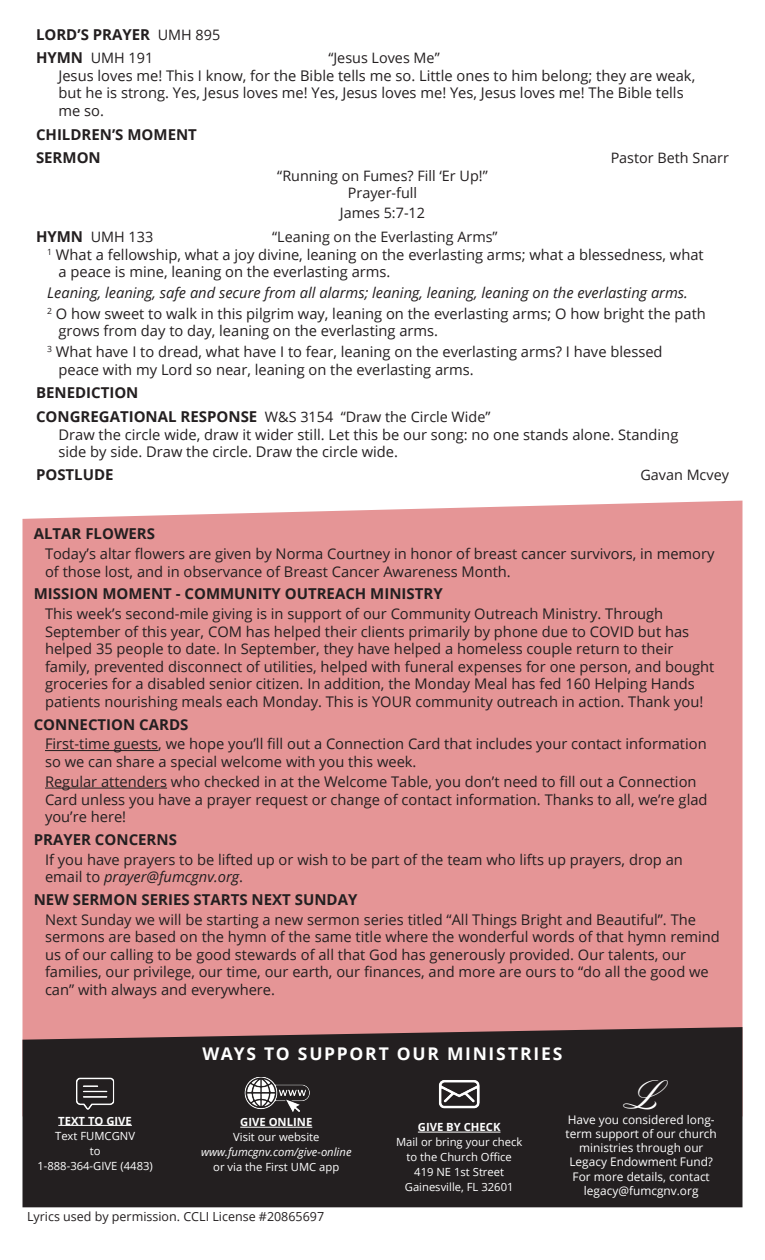
<style>
.page{position:relative;width:765px;height:1260px;background:#fff}
.page>*{position:absolute;margin:0;border:0;box-sizing:border-box;transform-origin:0 0}
.t1{font:45px "Cylburn";color:#fff}
.t2{font:700 17.5px "Open Sans";letter-spacing:.095em;color:#fff}
.Announcement_Header{font:700 15px "Open Sans";color:#231f20}
.Worship_Element{font:700 15px "Open Sans";color:#231f20}
.Announcements_Body{font:14.75px/17.6px "Open Sans";color:#231f20}
.Hymn{font:14.75px/17.6px "Open Sans";color:#231f20}
.Hymn_-_No_Verses{font:14.75px/17.6px "Open Sans";color:#231f20}
.Hymn-2{font:italic 14.75px "Open Sans";color:#231f20}
.Worship_Element-2{font:14.38px "Open Sans";color:#231f20}
.t3{font:12.5px "Open Sans";color:#231f20}
.t4{font:11.88px/14.2px "Open Sans";color:#fff;text-align:center}
.t5{font:11.25px/15px "Open Sans";color:#fff;text-align:center}
.t6{font:700 11.25px "Open Sans";color:#fff}
.s1{font-weight:400;font-size:14.38px}
.s2{font-weight:700;font-size:15px}
.s3{font-style:italic}
</style>
<div class="page">
<div style="left:22px;top:501px;width:720px;height:615px;background:#e59596"></div>
<hr style="left:45px;top:750px;width:113px;height:1px;background:#231f20">
<hr style="left:45px;top:788px;width:122px;height:1px;background:#231f20">
<div style="left:23px;top:1027px;width:720px;height:180px;background:#231f20"></div>
<hr style="left:240px;top:1127px;width:72px;height:1px;background:#fff">
<img style="left:77px;top:1076px;width:37px;height:37px">
<div style="left:75px;top:1074px;width:41px;height:41px;border:1px solid #231f20"></div>
<hr style="left:58px;top:1125px;width:74px;height:1px;background:#fff">
<img style="left:439px;top:1074px;width:40px;height:41px">
<hr style="left:418px;top:1132px;width:83px;height:1px;background:#fff">
<img style="left:245px;top:1078px;width:64px;height:37px">
<p class="Announcement_Header" style="left:36px;top:24px;width:186px">LORD’S PRAYER <span class="s1">UMH 895</span></p>
<p class="Worship_Element-2" style="left:36px;top:48px;width:119px"><span class="s2">HYMN</span> UMH 191</p>
<p class="Worship_Element-2" style="left:328px;top:48px;width:113px">“Jesus Loves Me”</p>
<p class="Hymn_-_No_Verses" style="left:58px;top:66px;width:638px">Jesus loves me! This I know, for the Bible tells me so. Little ones to him belong; they are weak, but he is strong. Yes, Jesus loves me! Yes, Jesus loves me! Yes, Jesus loves me! The Bible tells me so.</p>
<p class="Announcement_Header" style="left:36px;top:124px;width:162px">CHILDREN’S MOMENT</p>
<p class="Announcement_Header" style="left:36px;top:147px;width:66px">SERMON</p>
<p class="Worship_Element-2" style="left:611px;top:148px;width:120px">Pastor Beth Snarr</p>
<p class="Worship_Element-2" style="left:277px;top:166px;width:212px">“Running on Fumes? Fill ‘Er Up!”</p>
<p class="Worship_Element-2" style="left:348px;top:183px;width:71px">Prayer-full</p>
<p class="Worship_Element-2" style="left:340px;top:203px;width:87px">James 5:7-12</p>
<p class="Worship_Element-2" style="left:36px;top:227px;width:119px"><span class="s2">HYMN</span> UMH 133</p>
<p class="Worship_Element-2" style="left:272px;top:227px;width:227px">“Leaning on the Everlasting Arms”</p>
<p class="Hymn" style="left:58px;top:245px;width:647px;text-indent:-11px"><sup>1</sup> What a fellowship, what a joy divine, leaning on the everlasting arms; what a blessedness, what a peace is mine, leaning on the everlasting arms.</p>
<p class="Hymn-2" style="left:47px;top:282px;width:642px">Leaning, leaning, safe and secure from all alarms; leaning, leaning, leaning on the everlasting arms.</p>
<p class="Hymn" style="left:58px;top:304px;width:649px;text-indent:-11px"><sup>2</sup> O how sweet to walk in this pilgrim way, leaning on the everlasting arms; O how bright the path grows from day to day, leaning on the everlasting arms.</p>
<p class="Hymn" style="left:58px;top:343px;width:606px;text-indent:-11px"><sup>3</sup> What have I to dread, what have I to fear, leaning on the everlasting arms? I have blessed peace with my Lord so near, leaning on the everlasting arms.</p>
<p class="Announcement_Header" style="left:36px;top:382px;width:104px">BENEDICTION</p>
<p class="Worship_Element-2" style="left:36px;top:407px;width:456px"><span class="s2">CONGREGATIONAL RESPONSE</span> W&amp;S 3154 “Draw the Circle Wide”</p>
<p class="Hymn_-_No_Verses" style="left:58px;top:425px;width:621px">Draw the circle wide, draw it wider still. Let this be our song: no one stands alone. Standing side by side. Draw the circle. Draw the circle wide.</p>
<p class="Worship_Element" style="left:36px;top:464px;width:79px">POSTLUDE</p>
<p class="Worship_Element-2" style="left:640px;top:465px;width:90px">Gavan Mcvey</p>
<p class="Announcement_Header" style="left:34px;top:523px;width:123px">ALTAR FLOWERS</p>
<p class="Announcements_Body" style="left:45px;top:544px;width:671px">Today’s altar flowers are given by Norma Courtney in honor of breast cancer survivors, in memory of those lost, and in observance of Breast Cancer Awareness Month.</p>
<p class="Announcement_Header" style="left:34px;top:583px;width:411px">MISSION MOMENT - COMMUNITY OUTREACH MINISTRY</p>
<p class="Announcements_Body" style="left:45px;top:604px;width:671px">This week’s second-mile giving is in support of our Community Outreach Ministry. Through September of this year, COM has helped their clients primarily by phone due to COVID but has helped 35 people to date. In September, they have helped a homeless couple return to their family, prevented disconnect of utilities, helped with funeral expenses for one person, and bought groceries for a disabled senior citizen. In addition, the Monday Meal has fed 160 Helping Hands patients nourishing meals each Monday. This is YOUR community outreach in action. Thank you!</p>
<p class="Announcement_Header" style="left:34px;top:714px;width:156px">CONNECTION CARDS</p>
<p class="Announcements_Body" style="left:45px;top:735px;width:663px">First-time guests, we hope you’ll fill out a Connection Card that includes your contact information so we can share a special welcome with you this week.</p>
<p class="Announcements_Body" style="left:45px;top:772px;width:664px">Regular attenders who checked in at the Welcome Table, you don’t need to fill out a Connection<br>Card unless you have a prayer request or change of contact information. Thanks to all, we’re glad you’re here!</p>
<p class="Announcement_Header" style="left:34px;top:829px;width:145px">PRAYER CONCERNS</p>
<p class="Announcements_Body" style="left:45px;top:850px;width:639px">If you have prayers to be lifted up or wish to be part of the team who lifts up prayers, drop an email to <span class="s3">prayer@fumcgnv.org</span>.</p>
<p class="Announcement_Header" style="left:34px;top:889px;width:325px">NEW SERMON SERIES STARTS NEXT SUNDAY</p>
<p class="Announcements_Body" style="left:45px;top:910px;width:676px">Next Sunday we will be starting a new sermon series titled “All Things Bright and Beautiful”. The sermons are based on the hymn of the same title where the wonderful words of that hymn remind us of our calling to be good stewards of all that God has generously provided. Our talents, our families, our privilege, our time, our earth, our finances, and more are ours to “do all the good we can” with always and everywhere.</p>
<p class="t6" style="left:58px;top:1113px;width:75px">TEXT TO GIVE</p>
<p class="t5" style="left:37px;top:1128px;width:117px">Text FUMCGNV<br>to<br>1-888-364-GIVE (4483)</p>
<p class="t2" style="left:203px;top:1042px;width:361px">WAYS TO SUPPORT OUR MINISTRIES</p>
<p class="t1" style="left:625px;top:1070px;width:34px">L</p>
<p class="t6" style="left:240px;top:1114px;width:74px">GIVE ONLINE</p>
<p class="t5" style="left:201px;top:1129px;width:152px">Visit our website <span class="s3">www.fumcgnv.com/give-online </span>or via the First UMC app</p>
<p class="t6" style="left:418px;top:1119px;width:84px">GIVE BY CHECK</p>
<p class="t5" style="left:396px;top:1134px;width:128px">Mail or bring your check to the Church Office<br>419 NE 1st Street<br>Gainesville, FL 32601</p>
<p class="t4" style="left:566px;top:1112px;width:153px">Have you considered long&shy;term support of our church ministries through our<br>Legacy Endowment Fund?<br>For more details, contact legacy@fumcgnv.org</p>
<p class="t3" style="left:27px;top:1208px;width:299px">Lyrics used by permission. CCLI License #20865697</p>
</div>
